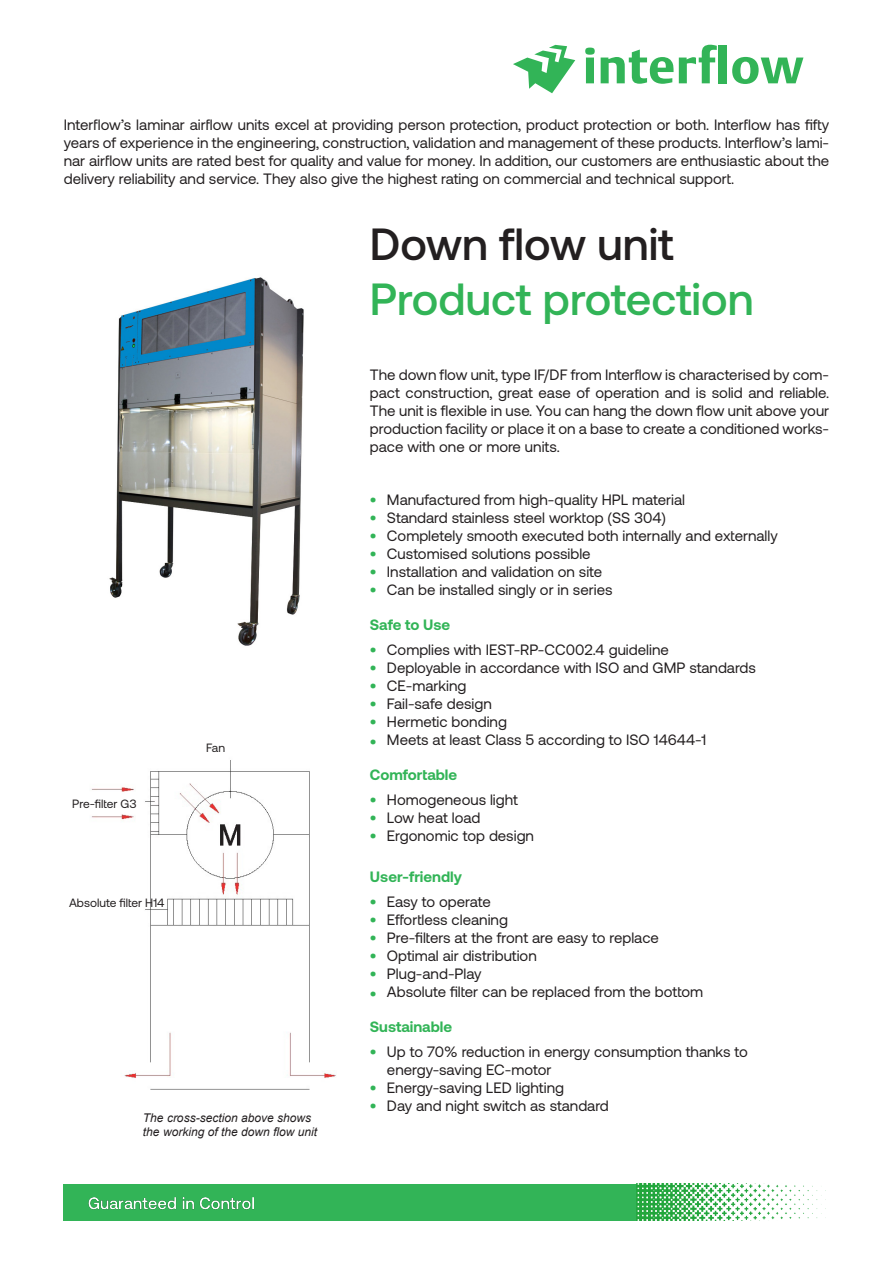
<style>
.page{position:relative;width:893px;height:1263px;background:#fff}
.page>*{position:absolute;margin:0;border:0;box-sizing:border-box;transform-origin:0 0}
.t1{font:500 45px "Aeonik";color:#32b457}
.t2{font:500 45px "Aeonik";color:#231f20}
.t3{font:15px/18px "Aeonik";color:#231f20;text-align:justify}
.t4{font:700 15px "Aeonik";color:#32b457}
.t5{font:italic 12px/14.4px "Arial";color:#231f20}
.t6{font:12px "Aeonik";color:#231f20}
</style>
<div class="page">
<svg style="left:585px;top:48px;width:10px;height:35px"></svg>
<div style="left:719px;top:45px;width:8px;height:38px;background:#32b457"></div>
<svg style="left:732px;top:57px;width:71px;height:27px"></svg>
<svg style="left:601px;top:45px;width:116px;height:39px"></svg>
<svg style="left:513px;top:45px;width:62px;height:48px"></svg>
<div style="left:64px;top:1184px;width:573px;height:36px;background:#32b457"></div>
<img style="left:88px;top:1197px;width:166px;height:13px">
<img style="left:636px;top:1184px;width:186px;height:36px">
<img style="left:109px;top:277px;width:195px;height:369px">
<img style="left:91px;top:760px;width:245px;height:330px">
<p class="t3" style="left:64px;top:115px;width:767px">Interflow’s laminar airflow units excel at providing person protection, product protection or both. Interflow has fifty years of experience in the engineering, construction, validation and management of these products. Interflow’s lami&shy;nar airflow units are rated best for quality and value for money. In addition, our customers are enthusiastic about the delivery reliability and service. They also give the highest rating on commercial and technical support.</p>
<p class="t6" style="left:72px;top:797px;width:66px">Pre-filter G3</p>
<p class="t6" style="left:69px;top:896px;width:97px">Absolute filter H14</p>
<p class="t6" style="left:206px;top:741px;width:21px">Fan</p>
<p class="t5" style="left:143px;top:1111px;width:176px">The cross-section above shows the working of the down flow unit</p>
<p class="t2" style="left:370px;top:219px;width:305px">Down flow unit</p>
<p class="t1" style="left:370px;top:274px;width:385px">Product protection</p>
<p class="t3" style="left:370px;top:366px;width:461px">The down flow unit, type IF/DF from Interflow is characterised by com&shy;pact construction, great ease of operation and is solid and reliable.<br>The unit is flexible in use. You can hang the down flow unit above your production facility or place it on a base to create a conditioned works&shy;pace with one or more units.</p>
<p class="t3" style="left:387px;top:491px;width:300px">Manufactured from high-quality HPL material</p>
<p class="t3" style="left:387px;top:509px;width:281px">Standard stainless steel worktop (SS 304)</p>
<p class="t3" style="left:387px;top:527px;width:392px">Completely smooth executed both internally and externally</p>
<p class="t3" style="left:387px;top:545px;width:205px">Customised solutions possible</p>
<p class="t3" style="left:387px;top:563px;width:217px">Installation and validation on site</p>
<p class="t3" style="left:387px;top:581px;width:227px">Can be installed singly or in series</p>
<p class="t4" style="left:370px;top:491px;width:8px">•</p>
<p class="t4" style="left:370px;top:509px;width:8px">•</p>
<p class="t4" style="left:370px;top:527px;width:8px">•</p>
<p class="t4" style="left:370px;top:545px;width:8px">•</p>
<p class="t4" style="left:370px;top:563px;width:8px">•</p>
<p class="t4" style="left:370px;top:581px;width:8px">•</p>
<p class="t4" style="left:370px;top:616px;width:82px">Safe to Use</p>
<p class="t3" style="left:387px;top:640px;width:283px">Complies with IEST-RP-CC002.4 guideline</p>
<p class="t3" style="left:387px;top:658px;width:371px">Deployable in accordance with ISO and GMP standards</p>
<p class="t3" style="left:387px;top:676px;width:81px">CE-marking</p>
<p class="t3" style="left:387px;top:694px;width:106px">Fail-safe design</p>
<p class="t3" style="left:387px;top:712px;width:121px">Hermetic bonding</p>
<p class="t3" style="left:387px;top:730px;width:321px">Meets at least Class 5 according to ISO 14644-1</p>
<p class="t4" style="left:370px;top:641px;width:8px">•</p>
<p class="t4" style="left:370px;top:659px;width:8px">•</p>
<p class="t4" style="left:370px;top:677px;width:8px">•</p>
<p class="t4" style="left:370px;top:695px;width:8px">•</p>
<p class="t4" style="left:370px;top:713px;width:8px">•</p>
<p class="t4" style="left:370px;top:733px;width:8px">•</p>
<p class="t4" style="left:370px;top:766px;width:89px">Comfortable</p>
<p class="t3" style="left:387px;top:790px;width:132px">Homogeneous light</p>
<p class="t3" style="left:387px;top:808px;width:95px">Low heat load</p>
<p class="t3" style="left:387px;top:826px;width:149px">Ergonomic top design</p>
<p class="t4" style="left:370px;top:791px;width:8px">•</p>
<p class="t4" style="left:370px;top:809px;width:8px">•</p>
<p class="t4" style="left:370px;top:827px;width:8px">•</p>
<p class="t4" style="left:370px;top:868px;width:94px">User-friendly</p>
<p class="t3" style="left:387px;top:892px;width:105px">Easy to operate</p>
<p class="t3" style="left:387px;top:910px;width:123px">Effortless cleaning</p>
<p class="t3" style="left:387px;top:928px;width:273px">Pre-filters at the front are easy to replace</p>
<p class="t3" style="left:387px;top:946px;width:151px">Optimal air distribution</p>
<p class="t3" style="left:387px;top:964px;width:96px">Plug-and-Play</p>
<p class="t3" style="left:387px;top:982px;width:318px">Absolute filter can be replaced from the bottom</p>
<p class="t4" style="left:370px;top:893px;width:8px">•</p>
<p class="t4" style="left:370px;top:911px;width:8px">•</p>
<p class="t4" style="left:370px;top:929px;width:8px">•</p>
<p class="t4" style="left:370px;top:947px;width:8px">•</p>
<p class="t4" style="left:370px;top:965px;width:8px">•</p>
<p class="t4" style="left:370px;top:985px;width:8px">•</p>
<p class="t4" style="left:370px;top:1018px;width:84px">Sustainable</p>
<p class="t3" style="left:387px;top:1042px;width:362px">Up to 70% reduction in energy consumption thanks to energy-saving EC-motor</p>
<p class="t3" style="left:387px;top:1078px;width:179px">Energy-saving LED lighting</p>
<p class="t3" style="left:387px;top:1096px;width:223px">Day and night switch as standard</p>
<p class="t4" style="left:370px;top:1043px;width:8px">•</p>
<p class="t4" style="left:370px;top:1079px;width:8px">•</p>
<p class="t4" style="left:370px;top:1097px;width:8px">•</p>
</div>
